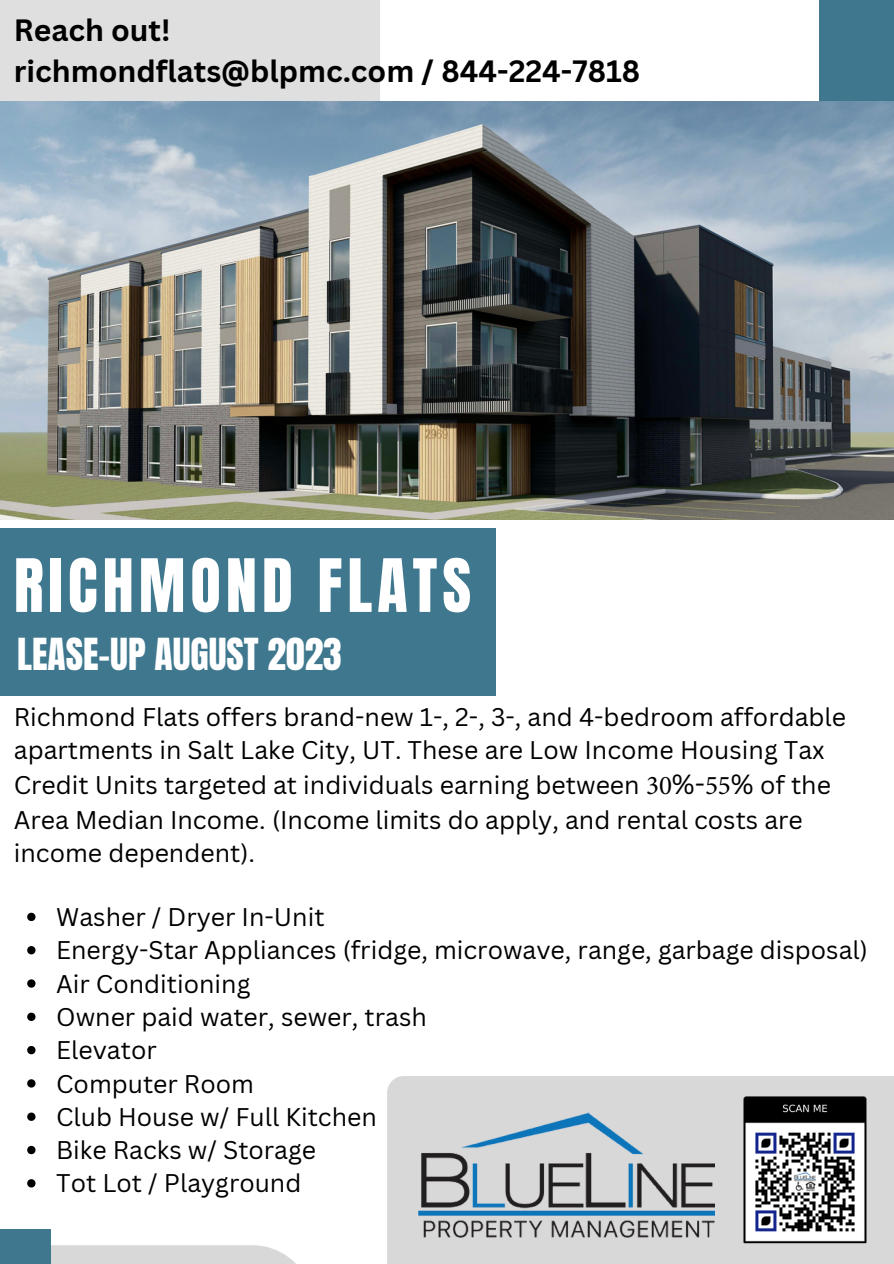
<style>
.page{position:relative;width:894px;height:1264px;background:#fff}
.page>*{position:absolute;margin:0;border:0;box-sizing:border-box;transform-origin:0 0}
.t1{font:62.55px "Anton";letter-spacing:.08em;color:#fff}
.t2{font:37.5px "Anton";color:#fff}
.t3{font:700 30px "Canva Sans";color:#000}
.t4{font:24.9px/34px "Canva Sans";color:#000}
.s1{font-family:"Minion Pro";font-size:27px}
.s2{font-size:27px}
</style>
<div class="page">
<div style="left:0;top:1245px;width:312px;height:18px;background:#d8d8d8"></div>
<div style="left:819px;top:0;width:74px;height:192px;background:#3f788e"></div>
<div style="left:0;top:0;width:380px;height:101px;background:#dfdfdf"></div>
<div style="left:0;top:528px;width:495px;height:168px;background:#3f788e"></div>
<div style="left:387px;top:1076px;width:506px;height:187px;background:#d8d8d8"></div>
<div style="left:0;top:1229px;width:50px;height:34px;background:#3f788e"></div>
<img style="left:418px;top:1112px;width:296px;height:125px">
<img style="left:0;top:101px;width:893px;height:418px">
<img style="left:743px;top:1096px;width:124px;height:148px">
<svg style="left:27px;top:912px;width:8px;height:9px"></svg>
<svg style="left:27px;top:946px;width:8px;height:8px"></svg>
<svg style="left:27px;top:979px;width:8px;height:8px"></svg>
<svg style="left:27px;top:1012px;width:8px;height:8px"></svg>
<svg style="left:27px;top:1046px;width:8px;height:8px"></svg>
<svg style="left:27px;top:1079px;width:8px;height:8px"></svg>
<svg style="left:27px;top:1112px;width:8px;height:8px"></svg>
<svg style="left:27px;top:1145px;width:8px;height:9px"></svg>
<svg style="left:27px;top:1179px;width:8px;height:8px"></svg>
<p class="t3" style="left:14px;top:9px;width:158px">Reach out!</p>
<p class="t3" style="left:14px;top:50px;width:627px">richmondflats@blpmc.com / 844-224-7818</p>
<p class="t1" style="left:14px;top:540px;width:458px">RICHMOND FLATS</p>
<p class="t2" style="left:17px;top:627px;width:326px">LEASE-UP AUGUST 2023</p>
<p class="t4" style="left:14px;top:699px;width:833px">Richmond Flats offers brand-new 1-, 2-, 3-, and 4-bedroom affordable apartments in Salt Lake City, UT. These are Low Income Housing Tax Credit Units targeted at individuals earning between <span class="s1">30</span><span class="s2">%-</span><span class="s1">55</span><span class="s2">%</span> of the Area Median Income. (Income limits do apply, and rental costs are income dependent).</p>
<p class="t4" style="left:56px;top:899px;width:270px">Washer / Dryer In-Unit</p>
<p class="t4" style="left:56px;top:932px;width:813px">Energy-Star Appliances (fridge, microwave, range, garbage disposal)</p>
<p class="t4" style="left:56px;top:966px;width:196px">Air Conditioning</p>
<p class="t4" style="left:56px;top:999px;width:372px">Owner paid water, sewer, trash</p>
<p class="t4" style="left:56px;top:1032px;width:102px">Elevator</p>
<p class="t4" style="left:56px;top:1065px;width:199px">Computer Room</p>
<p class="t4" style="left:56px;top:1099px;width:322px">Club House w/ Full Kitchen</p>
<p class="t4" style="left:56px;top:1132px;width:261px">Bike Racks w/ Storage</p>
<p class="t4" style="left:56px;top:1165px;width:246px">Tot Lot / Playground</p>
</div>
